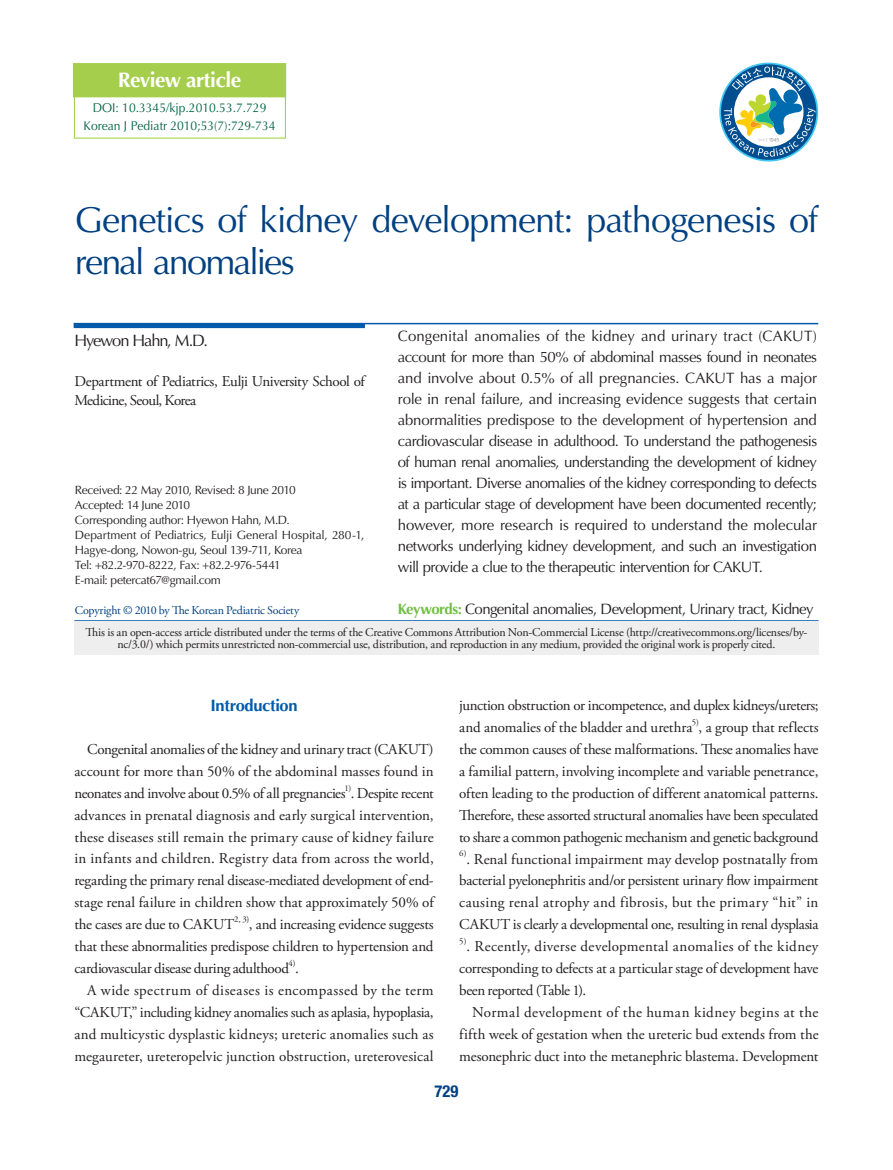
<style>
.page{position:relative;width:893px;height:1170px;background:#fff}
.page>*{position:absolute;margin:0;border:0;box-sizing:border-box;transform-origin:0 0}
.t1{font:36px/42px "Optima LT Std";letter-spacing:-.03em;color:#014081}
.t2{font:700 21px "Optima LT Std";letter-spacing:-.025em;color:#fff}
.t3{font:16.5px "Optima LT Std";letter-spacing:-.065em;color:#231f20}
.t4{font:700 16.5px "Optima LT Std";letter-spacing:-.02em;color:#015aaa}
.t5{font:700 condensed 16.5px "Helvetica Neue";color:#014081}
.t6{font:15px/21.9px "Adobe Garamond Pro";letter-spacing:-.02em;color:#231f20;text-align:justify}
.t7{font:15px/21px "Optima LT Std";letter-spacing:-.04em;color:#231f20;text-align:justify}
.t8{font:12.75px/18px "Optima LT Std";color:#026442;text-align:center;scale:.95 1}
.t9{font:12px/12px "Adobe Garamond Pro";letter-spacing:-.015em;color:#231f20;text-align:center}
.t10{font:12px/15px "Optima LT Std";letter-spacing:-.03em;color:#231f20}
.t11{font:12px "Adobe Garamond Pro";letter-spacing:-.02em;color:#014081}
.t12{font:8.7px "Adobe Garamond Pro";color:#231f20}
.s1{font-weight:700;color:#71bf44}
</style>
<div class="page">
<div style="left:74px;top:97px;width:211px;height:40px;border:2px solid #fff"></div>
<div style="left:74px;top:64px;width:211px;height:33px;background:#a4ce4c"></div>
<div style="left:73px;top:63px;width:213px;height:34px;border:2px solid #a4ce4c"></div>
<div style="left:74px;top:64px;width:212px;height:75px;border:1px solid #a4ce4c"></div>
<svg style="left:719px;top:63px;width:99px;height:98px"></svg>
<div style="left:396px;top:322px;width:423px;height:300px;border:2px solid #fff"></div>
<div style="left:74px;top:323px;width:291px;height:5px;background:#015aaa"></div>
<hr style="left:74px;top:323px;width:744px;height:1px;background:#015aaa">
<hr style="left:74px;top:620px;width:745px;height:1px;background:#015aaa">
<div style="left:74px;top:621px;width:745px;height:34px;background:#eeeeef"></div>
<h2 class="t2" style="left:118px;top:68px;width:125px">Review article</h2>
<p class="t8" style="left:84px;top:99px;width:203px">DOI: 10.3345/kjp.2010.53.7.729<br>Korean J Pediatr 2010;53(7):729-734</p>
<h1 class="t1" style="left:75px;top:199px;width:745px">Genetics of kidney development: pathogenesis of renal anomalies</h1>
<p class="t3" style="left:75px;top:331px;width:135px">Hyewon Hahn, M.D.</p>
<p class="t6" style="left:75px;top:372px;width:292px;line-height:19.5px">Department of Pediatrics, Eulji University School of<br>Medicine, Seoul, Korea</p>
<p class="t10" style="left:75px;top:482px;width:291px">Received: 22 May 2010, Revised: 8 June 2010<br>Accepted: 14 June 2010<br>Corresponding author: Hyewon Hahn, M.D.<br>Department of Pediatrics, Eulji General Hospital, 280-1, Hagye-dong, Nowon-gu, Seoul 139-711, Korea<br>Tel: +82.2-970-8222, Fax: +82.2-976-5441<br>E-mail: petercat67@gmail.com</p>
<p class="t11" style="left:75px;top:603px;width:226px">Copyright © 2010 by The Korean Pediatric Society</p>
<p class="t7" style="left:398px;top:325px;width:421px">Congenital anomalies of the kidney and urinary tract (CAKUT) account for more than 50% of abdominal masses found in neonates and involve about 0.5% of all pregnancies. CAKUT has a major role in renal failure, and increasing evidence suggests that certain abnormalities predispose to the development of hypertension and cardiovascular disease in adulthood. To understand the pathogenesis of human renal anomalies, understanding the development of kidney is important. Diverse anomalies of the kidney corresponding to defects at a particular stage of development have been documented recently; however, more research is required to understand the molecular networks underlying kidney development, and such an investigation will provide a clue to the therapeutic intervention for CAKUT.</p>
<p class="t7" style="left:398px;top:598px;width:417px"><span class="s1">Keywords:</span> Congenital anomalies, Development, Urinary tract, Kidney</p>
<p class="t9" style="left:86px;top:626px;width:723px">This is an open-access article distributed under the terms of the Creative Commons Attribution Non-Commercial License (http://creativecommons.org/licenses/by&shy;nc/3.0/) which permits unrestricted non-commercial use, distribution, and reproduction in any medium, provided the original work is properly cited.</p>
<p class="t4" style="left:210px;top:696px;width:89px">Introduction</p>
<p class="t6" style="left:74px;top:738px;width:361px;text-indent:13px">Congenital anomalies of the kidney and urinary tract (CAKUT) account for more than 50% of the abdominal masses found in neonates and involve about 0.5% of all pregnancies . Despite recent</p>
<p class="t12" style="left:345px;top:782px;width:8px">1)</p>
<p class="t6" style="left:74px;top:804px;width:361px">advances in prenatal diagnosis and early surgical intervention, these diseases still remain the primary cause of kidney failure in infants and children. Registry data from across the world, regarding the primary renal disease-mediated development of end&shy;stage renal failure in children show that approximately 50% of the cases are due to CAKUT</p>
<p class="t12" style="left:234px;top:914px;width:17px">2, 3)</p>
<p class="t6" style="left:74px;top:913px;width:361px;text-indent:175px">, and increasing evidence suggests that these abnormalities predispose children to hypertension and cardiovascular disease during adulthood .</p>
<p class="t12" style="left:288px;top:957px;width:9px">4)</p>
<p class="t6" style="left:74px;top:979px;width:361px;text-indent:13px">A wide spectrum of diseases is encompassed by the term “CAKUT,” including kidney anomalies such as aplasia, hypoplasia, and multicystic dysplastic kidneys; ureteric anomalies such as megaureter, ureteropelvic junction obstruction, ureterovesical</p>
<p class="t6" style="left:459px;top:695px;width:361px">junction obstruction or incompetence, and duplex kidneys/ureters; and anomalies of the bladder and urethra , a group that reflects</p>
<p class="t12" style="left:692px;top:717px;width:9px">5)</p>
<p class="t6" style="left:459px;top:738px;width:361px">the common causes of these malformations. These anomalies have a familial pattern, involving incomplete and variable penetrance, often leading to the production of different anatomical patterns.<br>Therefore, these assorted structural anomalies have been speculated to share a common pathogenic mechanism and genetic background</p>
<p class="t12" style="left:459px;top:848px;width:9px">6)</p>
<p class="t6" style="left:459px;top:848px;width:361px;text-align:center">. Renal functional impairment may develop postnatally from bacterial pyelonephritis and/or persistent urinary flow impairment causing renal atrophy and fibrosis, but the primary “hit” in CAKUT is clearly a developmental one, resulting in renal dysplasia</p>
<p class="t12" style="left:459px;top:936px;width:9px">5)</p>
<p class="t6" style="left:459px;top:935px;width:361px;text-indent:7px">. Recently, diverse developmental anomalies of the kidney corresponding to defects at a particular stage of development have been reported (Table 1).</p>
<p class="t6" style="left:459px;top:1001px;width:361px;text-indent:13px">Normal development of the human kidney begins at the fifth week of gestation when the ureteric bud extends from the mesonephric duct into the metanephric blastema. Development</p>
<p class="t5" style="left:435px;top:1081px;width:25px">729</p>
</div>
